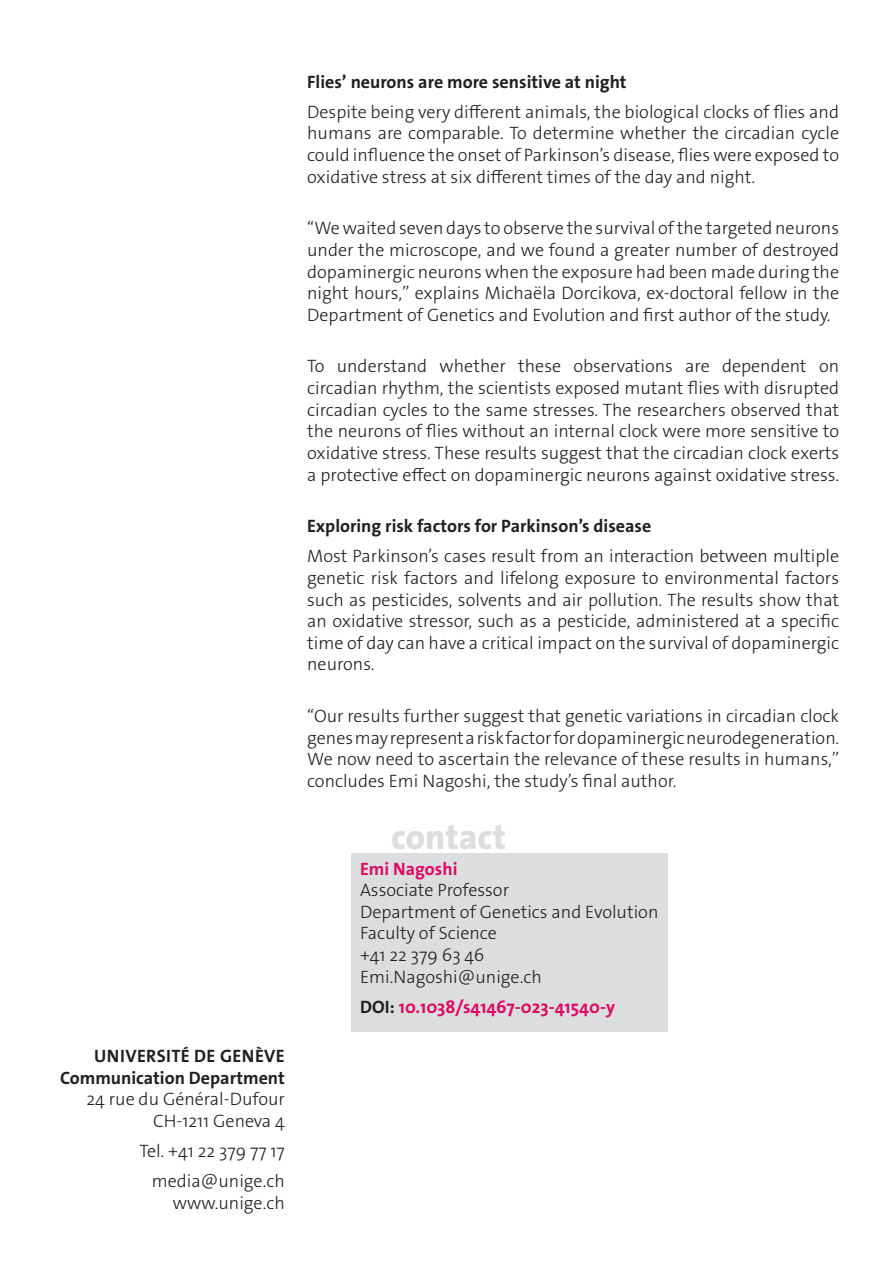
<style>
.page{position:relative;width:893px;height:1263px;background:#fff}
.page>*{position:absolute;margin:0;border:0;box-sizing:border-box;transform-origin:0 0}
._4__texte_courant{font:800 35.7px "The Sans Os F";color:#dcdddf}
._4__texte_courant-2{font:300 18px/21.6px "The Sans Os F";color:#231f20;text-align:justify}
.texte_courant{font:300 18px/21.6px "The Sans Os F";color:#231f20;text-align:right}
._4__texte_courant-3{font:700 18px "The Sans Os F";color:#231f20}
._4__texte_courant-4{font:700 18px "The Sans Os F";color:#db0a62}
.texte_courant-2{font:700 18px "The Sans Os F";letter-spacing:.02em;color:#231f20}
.s1{font-weight:700}
.s2{font-weight:700;color:#db0a62}
.s3{color:#231f20}
</style>
<div class="page">
<div style="left:351px;top:853px;width:317px;height:178px;background:#dcdddf"></div>
<p class="texte_courant-2" style="left:94px;top:1044px;width:192px">UNIVERSITÉ DE GENÈVE</p>
<p class="texte_courant" style="left:60px;top:1067px;width:226px"><span class="s1">Communication Department<br></span>24 rue du Général-Dufour<br>CH-1211 Geneva 4</p>
<p class="texte_courant" style="left:139px;top:1140px;width:147px">Tel. +41 22 379 77 17</p>
<p class="texte_courant" style="left:152px;top:1170px;width:135px">media@unige.ch www.unige.ch</p>
<p class="_4__texte_courant-3" style="left:307px;top:70px;width:321px">Flies’ neurons are more sensitive at night</p>
<p class="_4__texte_courant-2" style="left:307px;top:101px;width:533px">Despite being very different animals, the biological clocks of flies and humans are comparable. To determine whether the circadian cycle could influence the onset of Parkinson’s disease, flies were exposed to oxidative stress at six different times of the day and night.</p>
<p class="_4__texte_courant-2" style="left:307px;top:218px;width:533px">‘‘We waited seven days to observe the survival of the targeted neurons under the microscope, and we found a greater number of destroyed dopaminergic neurons when the exposure had been made during the night hours,’’ explains Michaëla Dorcikova, ex-doctoral fellow in the Department of Genetics and Evolution and first author of the study.</p>
<p class="_4__texte_courant-2" style="left:307px;top:356px;width:533px">To understand whether these observations are dependent on circadian rhythm, the scientists exposed mutant flies with disrupted circadian cycles to the same stresses. The researchers observed that the neurons of flies without an internal clock were more sensitive to oxidative stress. These results suggest that the circadian clock exerts a protective effect on dopaminergic neurons against oxidative stress.</p>
<p class="_4__texte_courant-3" style="left:307px;top:515px;width:346px">Exploring risk factors for Parkinson’s disease</p>
<p class="_4__texte_courant-2" style="left:307px;top:546px;width:533px">Most Parkinson’s cases result from an interaction between multiple genetic risk factors and lifelong exposure to environmental factors such as pesticides, solvents and air pollution. The results show that an oxidative stressor, such as a pesticide, administered at a specific time of day can have a critical impact on the survival of dopaminergic neurons.</p>
<p class="_4__texte_courant-2" style="left:307px;top:705px;width:533px">‘‘Our results further suggest that genetic variations in circadian clock genes may represent a risk factor for dopaminergic neurodegeneration.<br>We now need to ascertain the relevance of these results in humans,’’ concludes Emi Nagoshi, the study’s final author.</p>
<p class="_4__texte_courant" style="left:391px;top:814px;width:116px">contact</p>
<p class="_4__texte_courant-2" style="left:360px;top:858px;width:300px;text-align:left"><span class="s2">Emi Nagoshi<br></span>Associate Professor<br>Department of Genetics and Evolution<br>Faculty of Science<br>+41 22 379 63 46<br>Emi.Nagoshi@unige.ch</p>
<p class="_4__texte_courant-4" style="left:360px;top:995px;width:257px"><span class="s3">DOI:</span> 10.1038/s41467-023-41540-y</p>
</div>
